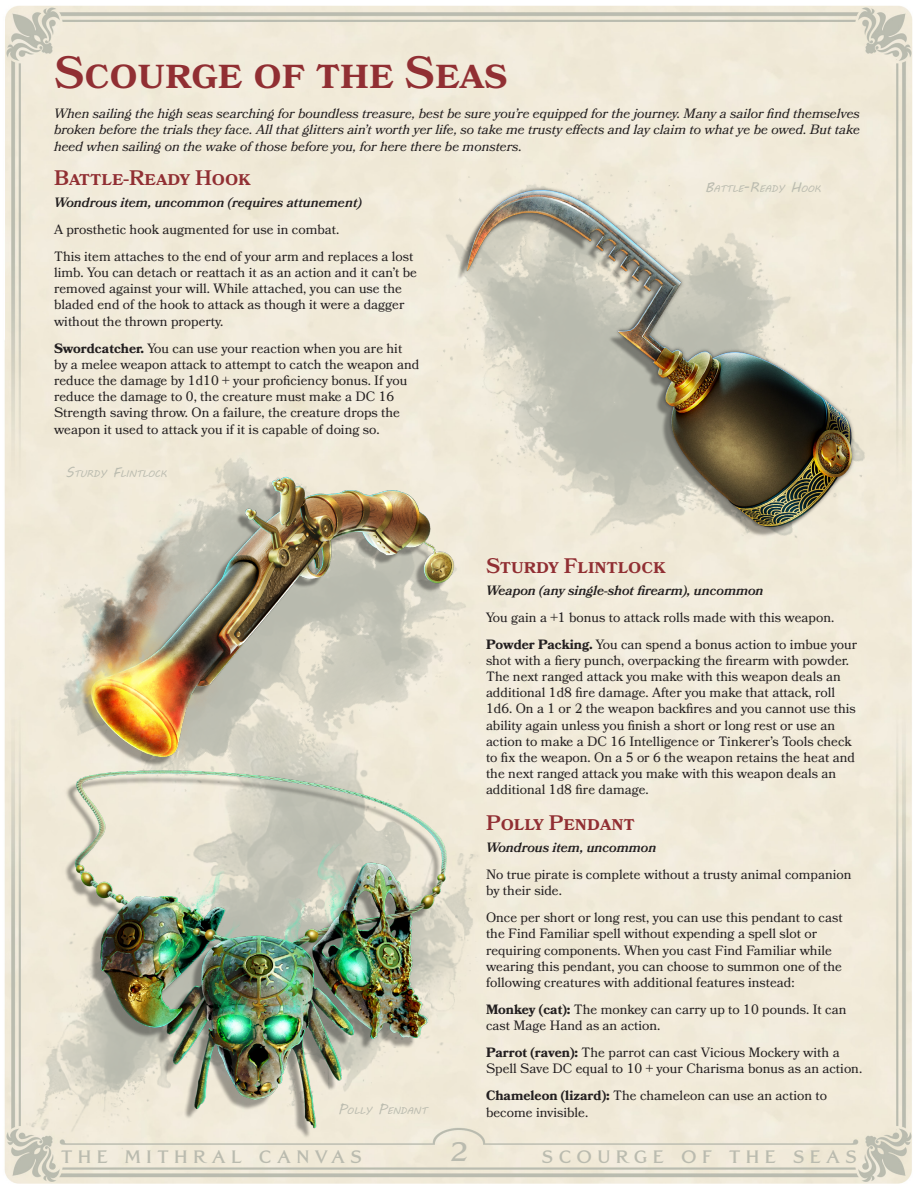
<style>
.page{position:relative;width:918px;height:1188px;background:#fff}
.page>*{position:absolute;margin:0;border:0;box-sizing:border-box;transform-origin:0 0}
.Page_Title{font:600 45px "Bookmania";color:#912f33}
.t1{font:700 27px "Grand Central";color:#babbaf}
.Item_Name{font:600 21px "Bookmania";color:#912f33}
.t2{font:700 18px "Grand Central";letter-spacing:.3em;color:#babbaf}
.Body_Text{font:13.5px/16.2px "Bookmania";color:#231f20}
.Lore_Text{font:italic 13.5px/16.2px "Bookmania";color:#231f20;text-align:justify}
.Item_Type{font:italic 600 13.5px "Bookmania";color:#231f20}
.Label{font:9.45px "MV Boli";color:#babbaf}
.s1{font-weight:700}
.s2{font-size:13.5px}
</style>
<div class="page">
<div style="left:5px;top:5px;width:908px;height:1179px;background:#f1ead9"></div>
<div style="left:4px;top:305px;width:563px;height:629px;background:#f1ead9"></div>
<div style="left:315px;top:95px;width:598px;height:572px;background:#f1ead9"></div>
<img style="left:4px;top:679px;width:524px;height:505px">
<img style="left:439px;top:142px;width:430px;height:430px">
<img style="left:58px;top:400px;width:410px;height:301px">
<img style="left:20px;top:701px;width:466px;height:466px">
<p class="Page_Title" style="left:54px;top:46px;width:456px">Scourge of the Seas</p>
<p class="Lore_Text" style="left:54px;top:105px;width:807px">When sailing the high seas searching for boundless treasure, best be sure you’re equipped for the journey. Many a sailor find themselves broken before the trials they face. All that glitters ain’t worth yer life, so take me trusty effects and lay claim to what ye be owed. But take heed when sailing on the wake of those before you, for here there be monsters.</p>
<p class="Item_Name" style="left:54px;top:166px;width:198px">Battle-Ready Hook</p>
<p class="Item_Type" style="left:54px;top:194px;width:309px">Wondrous item, uncommon (requires attunement)</p>
<p class="Body_Text" style="left:54px;top:221px;width:287px">A prosthetic hook augmented for use in combat.</p>
<p class="Body_Text" style="left:54px;top:248px;width:365px">This item attaches to the end of your arm and replaces a lost limb. You can detach or reattach it as an action and it can’t be removed against your will. While attached, you can use the bladed end of the hook to attack as though it were a dagger without the thrown property.</p>
<p class="Body_Text" style="left:54px;top:340px;width:367px"><span class="s1">Swordcatcher.</span> You can use your reaction when you are hit<br>by a melee weapon attack to attempt to catch the weapon and reduce the damage by 1d10 + your proficiency bonus. If you reduce the damage to 0, the creature must make a DC 16<br>Strength saving throw. On a failure, the creature drops the weapon it used to attack you if it is capable of doing so.</p>
<p class="Label" style="left:66px;top:467px;width:103px"><span class="s2">S</span>TURDY <span class="s2">F</span>LINTLOCK</p>
<p class="Label" style="left:338px;top:1105px;width:90px"><span class="s2">P</span>OLLY <span class="s2">P</span>ENDANT</p>
<p class="Label" style="left:705px;top:182px;width:117px"><span class="s2">B</span>ATTLE<span class="s2">-R</span>EADY <span class="s2">H</span>OOK</p>
<p class="Item_Name" style="left:486px;top:553px;width:181px">Sturdy Flintlock</p>
<p class="Item_Type" style="left:486px;top:582px;width:279px">Weapon (any single-shot firearm), uncommon</p>
<p class="Body_Text" style="left:486px;top:609px;width:350px">You gain a +1 bonus to attack rolls made with this weapon.</p>
<p class="Body_Text" style="left:486px;top:636px;width:373px"><span class="s1">Powder Packing.</span> You can spend a bonus action to imbue your shot with a fiery punch, overpacking the firearm with powder.<br>The next ranged attack you make with this weapon deals an additional 1d8 fire damage. After you make that attack, roll 1d6. On a 1 or 2 the weapon backfires and you cannot use this ability again unless you finish a short or long rest or use an action to make a DC 16 Intelligence or Tinkerer’s Tools check to fix the weapon. On a 5 or 6 the weapon retains the heat and the next ranged attack you make with this weapon deals an additional 1d8 fire damage.</p>
<p class="Item_Name" style="left:486px;top:811px;width:150px">Polly Pendant</p>
<p class="Item_Type" style="left:486px;top:839px;width:172px">Wondrous item, uncommon</p>
<p class="Body_Text" style="left:486px;top:866px;width:367px">No true pirate is complete without a trusty animal companion by their side.</p>
<p class="Body_Text" style="left:486px;top:909px;width:358px">Once per short or long rest, you can use this pendant to cast the Find Familiar spell without expending a spell slot or requiring components. When you cast Find Familiar while wearing this pendant, you can choose to summon one of the following creatures with additional features instead:</p>
<p class="Body_Text" style="left:486px;top:1001px;width:362px"><span class="s1">Monkey (cat):</span> The monkey can carry up to 10 pounds. It can cast Mage Hand as an action.</p>
<p class="Body_Text" style="left:486px;top:1044px;width:378px"><span class="s1">Parrot (raven):</span> The parrot can cast Vicious Mockery with a<br>Spell Save DC equal to 10 + your Charisma bonus as an action.</p>
<p class="Body_Text" style="left:486px;top:1088px;width:343px"><span class="s1">Chameleon (lizard):</span> The chameleon can use an action to become invisible.</p>
<h3 class="t2" style="left:61px;top:1146px;width:302px">THE MITHRAL CANVAS</h3>
<h2 class="t1" style="left:450px;top:1135px;width:19px">2</h2>
<h3 class="t2" style="left:542px;top:1146px;width:317px">SCOURGE OF THE SEAS</h3>
</div>
